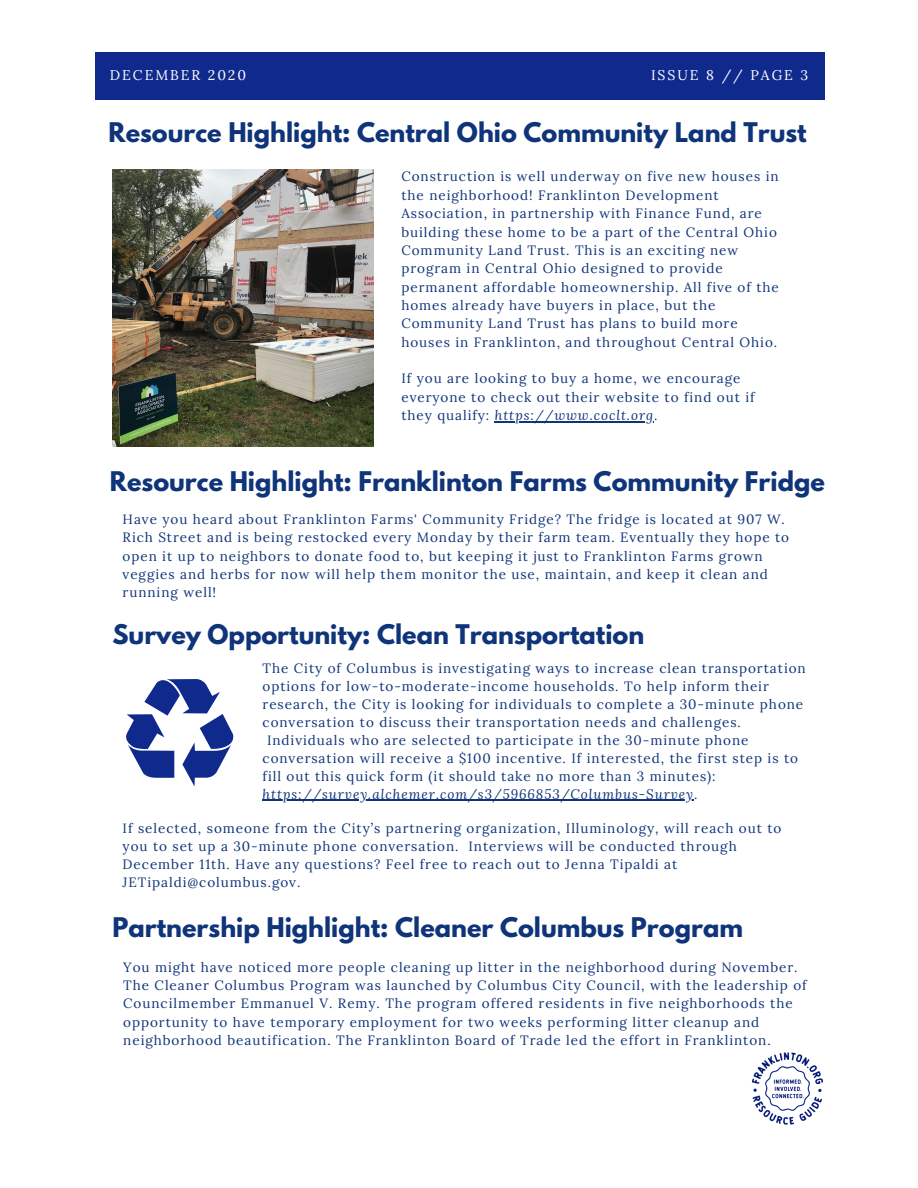
<style>
.page{position:relative;width:918px;height:1188px;background:#fff}
.page>*{position:absolute;margin:0;border:0;box-sizing:border-box;transform-origin:0 0}
.t1{font:700 24px "League Spartan";color:#0f347a}
.t2{font:13.95px "Lora";letter-spacing:.14em;color:#fff}
.t3{font:13.5px/18.3px "Lora";letter-spacing:.07em;color:#0f347a}
.t4{font:italic 13.5px "Lora";letter-spacing:.07em;color:#0f347a}
.s1{font-style:italic}
.s2{font-style:normal}
</style>
<div class="page">
<div style="left:95px;top:53px;width:730px;height:47px;background:#10298d"></div>
<img style="left:752px;top:1052px;width:71px;height:73px">
<img style="left:112px;top:169px;width:261px;height:277px">
<hr style="left:495px;top:421px;width:159px;height:2px;background:#0f347a">
<hr style="left:263px;top:800px;width:431px;height:1px;background:#0f347a">
<svg style="left:126px;top:679px;width:108px;height:108px"></svg>
<p class="t2" style="left:110px;top:66px;width:138px">DECEMBER 2020</p>
<p class="t2" style="left:651px;top:66px;width:159px">ISSUE 8 // PAGE 3</p>
<h1 class="t1" style="left:109px;top:120px;width:700px">Resource Highlight: Central Ohio Community Land Trust</h1>
<p class="t3" style="left:401px;top:167px;width:379px">Construction is well underway on five new houses in the neighborhood! Franklinton Development Association, in partnership with Finance Fund, are building these home to be a part of the Central Ohio Community Land Trust. This is an exciting new program in Central Ohio designed to provide permanent affordable homeownership. All five of the homes already have buyers in place, but the Community Land Trust has plans to build more houses in Franklinton, and throughout Central Ohio.</p>
<p class="t3" style="left:401px;top:369px;width:355px">If you are looking to buy a home, we encourage everyone to check out their website to find out if they qualify: <span class="s1">https://www.coclt.org</span>.</p>
<h1 class="t1" style="left:110px;top:470px;width:717px">Resource Highlight: Franklinton Farms Community Fridge</h1>
<p class="t3" style="left:123px;top:510px;width:668px">Have you heard about Franklinton Farms' Community Fridge? The fridge is located at 907 W.<br>Rich Street and is being restocked every Monday by their farm team. Eventually they hope to open it up to neighbors to donate food to, but keeping it just to Franklinton Farms grown veggies and herbs for now will help them monitor the use, maintain, and keep it clean and running well!</p>
<h1 class="t1" style="left:112px;top:622px;width:533px">Survey Opportunity: Clean Transportation</h1>
<p class="t3" style="left:263px;top:659px;width:545px">The City of Columbus is investigating ways to increase clean transportation</p>
<p class="t3" style="left:263px;top:677px;width:508px">options for low-to-moderate-income households. To help inform their</p>
<p class="t3" style="left:263px;top:695px;width:542px">research, the City is looking for individuals to complete a 30-minute phone</p>
<p class="t3" style="left:263px;top:713px;width:480px">conversation to discuss their transportation needs and challenges.</p>
<p class="t3" style="left:267px;top:731px;width:483px">Individuals who are selected to participate in the 30-minute phone</p>
<p class="t3" style="left:263px;top:749px;width:537px">conversation will receive a $100 incentive. If interested, the first step is to</p>
<p class="t3" style="left:263px;top:767px;width:455px">fill out this quick form (it should take no more than 3 minutes):</p>
<p class="t4" style="left:263px;top:785px;width:436px">https://survey.alchemer.com/s3/5966853/Columbus-Survey<span class="s2">.</span></p>
<p class="t3" style="left:123px;top:819px;width:660px">If selected, someone from the City’s partnering organization, Illuminology, will reach out to you to set up a 30-minute phone conversation. Interviews will be conducted through December 11th. Have any questions? Feel free to reach out to Jenna Tipaldi at JETipaldi@columbus.gov.</p>
<h1 class="t1" style="left:112px;top:916px;width:632px">Partnership Highlight: Cleaner Columbus Program</h1>
<p class="t3" style="left:123px;top:958px;width:685px">You might have noticed more people cleaning up litter in the neighborhood during November.<br>The Cleaner Columbus Program was launched by Columbus City Council, with the leadership of Councilmember Emmanuel V. Remy. The program offered residents in five neighborhoods the opportunity to have temporary employment for two weeks performing litter cleanup and neighborhood beautification. The Franklinton Board of Trade led the effort in Franklinton.</p>
</div>
